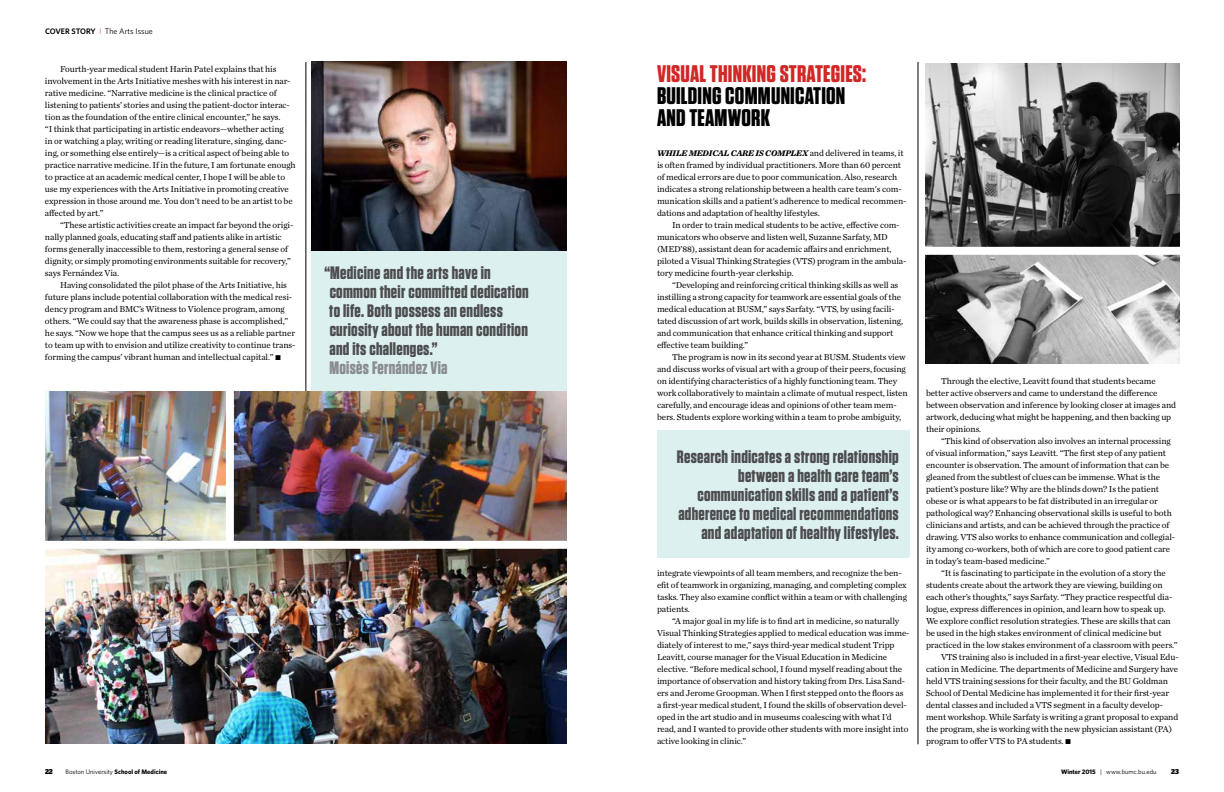
<style>
.page{position:relative;width:1224px;height:792px;background:#fff}
.page>*{position:absolute;margin:0;border:0;box-sizing:border-box;transform-origin:0 0}
.t1{font:700 24px/22px "Tungsten";letter-spacing:.01em;color:#000}
.t2{font:700 24px "Tungsten";letter-spacing:.01em;color:#d02827}
.t3{font:700 18px/19px "Tungsten";letter-spacing:.015em;color:#4d4d4f}
.t4{font:700 18px "Tungsten";letter-spacing:.015em;color:#8a8c8e}
.t5{font:9px/12px "Chronicle Text G1";letter-spacing:-.01em;color:#000}
.t6{font:italic 700 8.5px "Chronicle Text G1";letter-spacing:-.01em;color:#000}
.t7{font:8px "Whitney";color:#000}
.t8{font:700 7px "Stag";color:#000}
.t9{font:6.5px "Whitney";color:#000}
.s1{font-weight:600}
.s2{font-weight:300;color:#e3173e}
.s3{font-weight:400;font-style:normal;font-size:9px}
.s4{font-weight:700}
</style>
<div class="page">
<hr style="left:306px;top:62px;width:1px;height:334px;background:#000">
<div style="left:311px;top:251px;width:255px;height:140px;background:#dcf0f0"></div>
<hr style="left:918px;top:62px;width:1px;height:682px;background:#000">
<img style="left:311px;top:61px;width:255px;height:190px">
<img style="left:45px;top:391px;width:181px;height:150px">
<img style="left:234px;top:391px;width:332px;height:150px">
<img style="left:45px;top:549px;width:521px;height:195px">
<img style="left:925px;top:63px;width:255px;height:301px">
<div style="left:921px;top:247px;width:272px;height:8px;background:#fff"></div>
<div style="left:657px;top:431px;width:252px;height:127px;background:#dcf0f0"></div>
<p class="t7" style="left:45px;top:26px;width:109px"><span class="s1">COVER STORY</span> <span class="s2">l</span> The Arts Issue</p>
<p class="t5" style="left:45px;top:63px;width:252px;text-indent:15px">Fourth-year medical student Harin Patel explains that his involvement in the Arts Initiative meshes with his interest in nar&shy;rative medicine. “Narrative medicine is the clinical practice of listening to patients’ stories and using the patient-doctor interac&shy;tion as the foundation of the entire clinical encounter,” he says.<br>“I think that participating in artistic endeavors—whether acting<br>in or watching a play, writing or reading literature, singing, danc&shy;ing, or something else entirely—is a critical aspect of being able to practice narrative medicine. If in the future, I am fortunate enough to practice at an academic medical center, I hope I will be able to use my experiences with the Arts Initiative in promoting creative expression in those around me. You don't need to be an artist to be affected by art.”</p>
<p class="t5" style="left:45px;top:218px;width:250px;text-indent:15px">“These artistic activities create an impact far beyond the origi&shy;nally planned goals, educating staff and patients alike in artistic forms generally inaccessible to them, restoring a general sense of dignity, or simply promoting environments suitable for recovery,” says Fernández Via.</p>
<p class="t5" style="left:45px;top:278px;width:252px;text-indent:15px">Having consolidated the pilot phase of the Arts Initiative, his future plans include potential collaboration with the medical resi&shy;dency program and BMC’s Witness to Violence program, among others. “We could say that the awareness phase is accomplished,” he says. “Now we hope that the campus sees us as a reliable partner to team up with to envision and utilize creativity to continue trans&shy;forming the campus’ vibrant human and intellectual capital.” ■</p>
<h2 class="t3" style="left:324px;top:264px;width:206px">“Medicine and the arts have in common their committed dedication to life. Both possess an endless curiosity about the human condition and its challenges.”</h2>
<h2 class="t4" style="left:330px;top:358px;width:119px">Moisès Fernández Via</h2>
<h1 class="t2" style="left:657px;top:61px;width:211px">VISUAL THINKING STRATEGIES:</h1>
<h1 class="t1" style="left:657px;top:85px;width:190px">BUILDING COMMUNICATION<br>AND TEAMWORK</h1>
<p class="t6" style="left:657px;top:146px;width:248px">WHILE MEDICAL CARE IS COMPLEX <span class="s3">and delivered in teams, it</span></p>
<p class="t5" style="left:657px;top:159px;width:251px">is often framed by individual practitioners. More than 60 percent of medical errors are due to poor communication. Also, research indicates a strong relationship between a health care team's com&shy;munication skills and a patient's adherence to medical recommen&shy;dations and adaptation of healthy lifestyles.</p>
<p class="t5" style="left:657px;top:218px;width:251px;text-indent:15px">In order to train medical students to be active, effective com&shy;municators who observe and listen well, Suzanne Sarfaty, MD (MED’88), assistant dean for academic affairs and enrichment, piloted a Visual Thinking Strategies (VTS) program in the ambula&shy;tory medicine fourth-year clerkship.</p>
<p class="t5" style="left:657px;top:278px;width:248px;text-indent:15px">“Developing and reinforcing critical thinking skills as well as instilling a strong capacity for teamwork are essential goals of the medical education at BUSM,” says Sarfaty. “VTS, by using facili&shy;tated discussion of art work, builds skills in observation, listening, and communication that enhance critical thinking and support effective team building.”</p>
<p class="t5" style="left:657px;top:350px;width:252px;text-indent:15px">The program is now in its second year at BUSM. Students view and discuss works of visual art with a group of their peers, focusing on identifying characteristics of a highly functioning team. They work collaboratively to maintain a climate of mutual respect, listen carefully, and encourage ideas and opinions of other team mem&shy;bers. Students explore working within a team to probe ambiguity,</p>
<h2 class="t3" style="left:677px;top:447px;width:223px;text-align:right">Research indicates a strong relationship between a health care team’s communication skills and a patient’s adherence to medical recommendations and adaptation of healthy lifestyles.</h2>
<p class="t5" style="left:657px;top:566px;width:252px">integrate viewpoints of all team members, and recognize the ben&shy;efit of teamwork in organizing, managing, and completing complex tasks. They also examine conflict within a team or with challenging patients.</p>
<p class="t5" style="left:657px;top:614px;width:254px;text-indent:15px">“A major goal in my life is to find art in medicine, so naturally Visual Thinking Strategies applied to medical education was imme&shy;diately of interest to me,” says third-year medical student Tripp Leavitt, course manager for the Visual Education in Medicine elective. “Before medical school, I found myself reading about the importance of observation and history taking from Drs. Lisa Sand&shy;ers and Jerome Groopman. When I first stepped onto the floors as a first-year medical student, I found the skills of observation devel&shy;oped in the art studio and in museums coalescing with what I’d read, and I wanted to provide other students with more insight into active looking in clinic.”</p>
<p class="t5" style="left:926px;top:374px;width:252px;text-indent:15px">Through the elective, Leavitt found that students became better active observers and came to understand the difference between observation and inference by looking closer at images and artwork, deducing what might be happening, and then backing up their opinions.</p>
<p class="t5" style="left:926px;top:434px;width:251px;text-indent:15px">“This kind of observation also involves an internal processing of visual information,” says Leavitt. “The first step of any patient encounter is observation. The amount of information that can be gleaned from the subtlest of clues can be immense. What is the patient’s posture like? Why are the blinds down? Is the patient obese or is what appears to be fat distributed in an irregular or pathological way? Enhancing observational skills is useful to both clinicians and artists, and can be achieved through the practice of drawing. VTS also works to enhance communication and collegial&shy;ity among co-workers, both of which are core to good patient care in today’s team-based medicine.”</p>
<p class="t5" style="left:941px;top:566px;width:226px">“It is fascinating to participate in the evolution of a story the</p>
<p class="t5" style="left:926px;top:578px;width:238px">students create about the artwork they are viewing, building on</p>
<p class="t5" style="left:926px;top:590px;width:248px">each other’s thoughts,” says Sarfaty. “They practice respectful dia-</p>
<p class="t5" style="left:926px;top:602px;width:241px">logue, express differences in opinion, and learn how to speak up.</p>
<p class="t5" style="left:926px;top:614px;width:246px">We explore conflict resolution strategies. These are skills that can</p>
<p class="t5" style="left:926px;top:626px;width:237px">be used in the high stakes environment of clinical medicine but</p>
<p class="t5" style="left:926px;top:638px;width:253px">practiced in the low stakes environment of a classroom with peers.”</p>
<p class="t5" style="left:941px;top:650px;width:239px">VTS training also is included in a first-year elective, Visual Edu-</p>
<p class="t5" style="left:926px;top:662px;width:254px">cation in Medicine. The departments of Medicine and Surgery have</p>
<p class="t5" style="left:926px;top:674px;width:244px">held VTS training sessions for their faculty, and the BU Goldman</p>
<p class="t5" style="left:926px;top:686px;width:245px">School of Dental Medicine has implemented it for their first-year</p>
<p class="t5" style="left:926px;top:698px;width:238px">dental classes and included a VTS segment in a faculty develop-</p>
<p class="t5" style="left:926px;top:710px;width:254px">ment workshop. While Sarfaty is writing a grant proposal to expand</p>
<p class="t5" style="left:926px;top:722px;width:247px">the program, she is working with the new physician assistant (PA)</p>
<p class="t5" style="left:926px;top:734px;width:146px">program to offer VTS to PA students. ■</p>
<p class="t8" style="left:45px;top:768px;width:9px">22</p>
<p class="t9" style="left:66px;top:768px;width:103px">Boston University <span class="s4">School of Medicine</span></p>
<p class="t9" style="left:1061px;top:768px;width:97px"><span class="s4">Winter 2015</span> | www.bumc.bu.edu</p>
<p class="t8" style="left:1171px;top:768px;width:9px">23</p>
</div>
